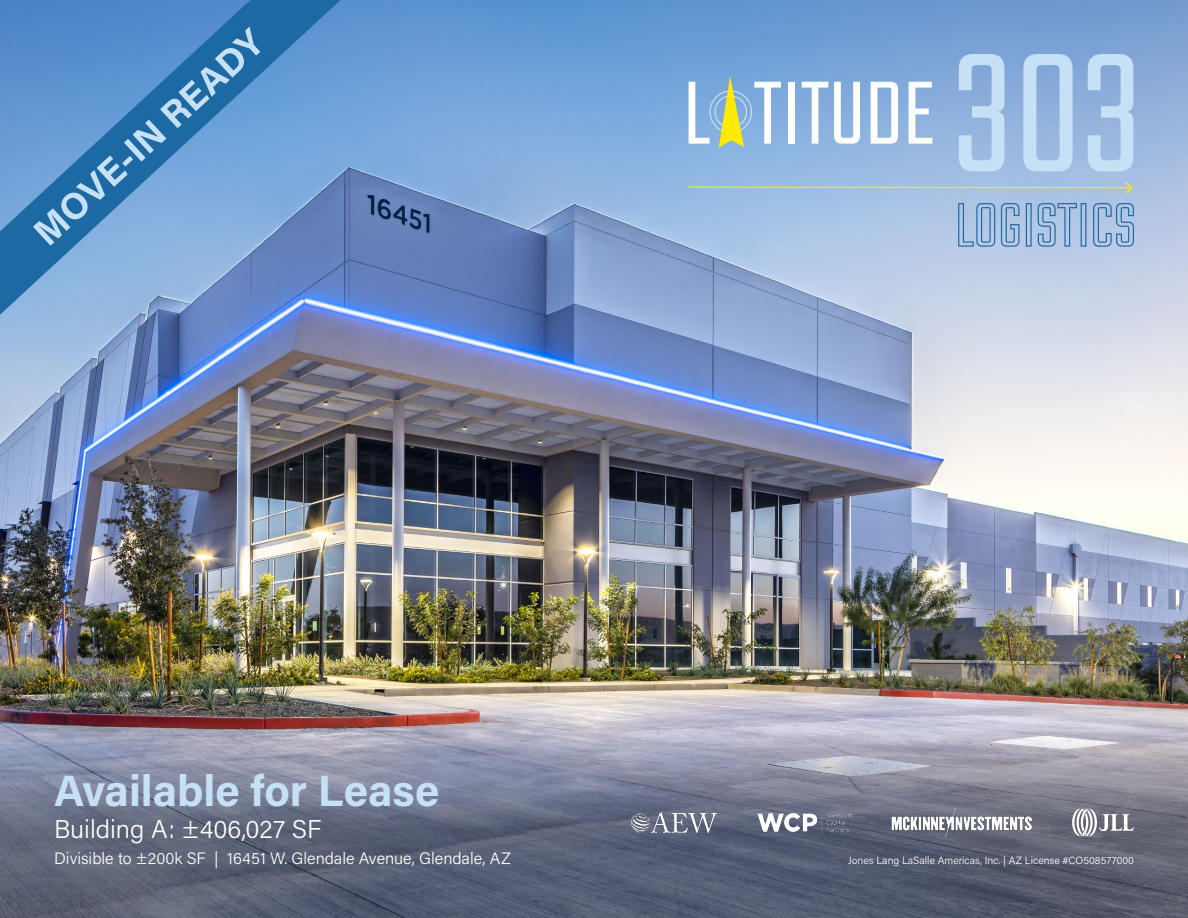
<style>
.page{position:relative;width:1188px;height:918px;background:#fff}
.page>*{position:absolute;margin:0;border:0;box-sizing:border-box;transform-origin:0 0}
.t1{font:700 43.8px "Acumin Pro";color:#c6e0f5}
.t2{font:700 37.5px "Acumin Pro";color:#c6e0f5}
.t3{font:300 25.65px "Acumin Pro";color:#fff}
.t4{font:300 16.5px "Acumin Pro";color:#fff}
.t5{font:300 10.5px "Acumin Pro";color:#fff}
</style>
<div class="page">
<img style="left:0;top:0;width:1188px;height:697px">
<svg style="left:0;top:697px;width:1188px;height:221px;background:#7b7c8e"></svg>
<div style="left:788px;top:82px;width:7px;height:62px;background:#fff"></div>
<svg style="left:802px;top:82px;width:26px;height:62px"></svg>
<svg style="left:834px;top:82px;width:26px;height:62px"></svg>
<svg style="left:871px;top:82px;width:27px;height:62px"></svg>
<svg style="left:909px;top:82px;width:23px;height:62px"></svg>
<svg style="left:959px;top:54px;width:45px;height:117px;background:#adcaea"></svg>
<svg style="left:1023px;top:54px;width:50px;height:117px;background:#afccea"></svg>
<svg style="left:1088px;top:54px;width:45px;height:117px;background:#aecae9"></svg>
<svg style="left:958px;top:203px;width:37px;height:44px;background:#91b2d7"></svg>
<svg style="left:1001px;top:203px;width:18px;height:44px"></svg>
<svg style="left:1026px;top:203px;width:6px;height:44px"></svg>
<svg style="left:1038px;top:203px;width:48px;height:44px;background:#92b2d6"></svg>
<svg style="left:1093px;top:203px;width:41px;height:44px;background:#91b0d5"></svg>
<svg style="left:689px;top:76px;width:92px;height:72px;background:#a4c1c8"></svg>
<svg style="left:687px;top:182px;width:446px;height:12px;background:#aac3cb"></svg>
<img style="left:632px;top:812px;width:84px;height:20px">
<img style="left:892px;top:807px;width:139px;height:31px">
<img style="left:757px;top:812px;width:94px;height:21px">
<svg style="left:1072px;top:809px;width:62px;height:27px"></svg>
<svg style="left:0;top:0;width:341px;height:315px;background:#5c91c9"></svg>
<h2 class="t2" style="left:22px;top:219px;width:299px;rotate:-43deg">MOVE-IN READY</h2>
<h1 class="t1" style="left:54px;top:760px;width:387px">Available for Lease</h1>
<h3 class="t3" style="left:54px;top:812px;width:269px">Building A: ±406,027 SF</h3>
<p class="t4" style="left:54px;top:847px;width:458px">Divisible to ±200k SF | 16451 W. Glendale Avenue, Glendale, AZ</p>
<p class="t5" style="left:848px;top:853px;width:287px">Jones Lang LaSalle Americas, Inc. | AZ License #CO508577000</p>
</div>
